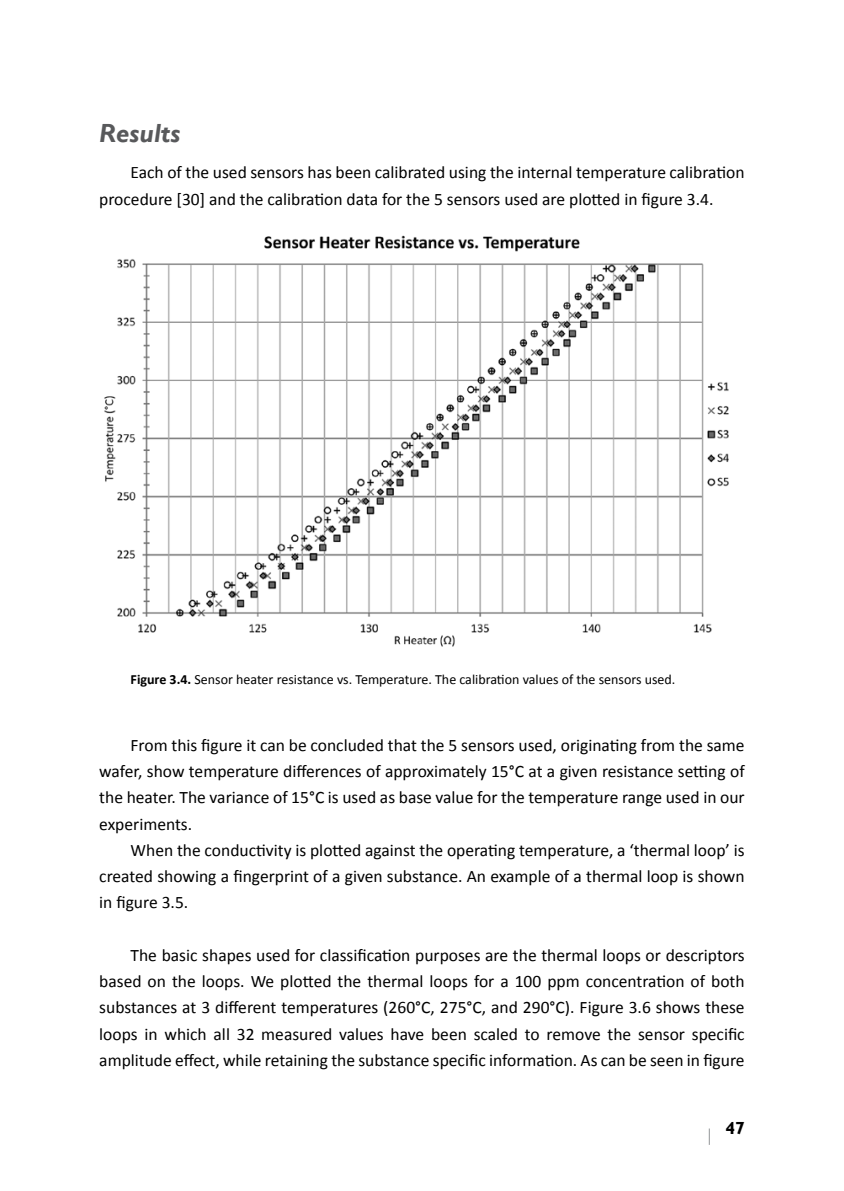
<style>
.page{position:relative;width:844px;height:1191px;background:#fff}
.page>*{position:absolute;margin:0;border:0;box-sizing:border-box;transform-origin:0 0}
.t1{font:italic 700 26.25px "Gill Sans";color:#58595b}
.t2{font:17.5px/26.2px "Calibri";color:#000;text-align:justify}
.t3{font:700 17.5px "Gill Sans";color:#000}
.t4{font:14px "Calibri";color:#000}
.s1{font-weight:700}
</style>
<div class="page">
<svg style="left:708px;top:1128px;width:1px;height:16px"></svg>
<img style="left:104px;top:235px;width:625px;height:411px">
<h1 class="t1" style="left:99px;top:118px;width:82px">Results</h1>
<p class="t2" style="left:99px;top:159px;width:646px;text-indent:31px">Each of the used sensors has been calibrated using the internal temperature calibration procedure [30] and the calibration data for the 5 sensors used are plotted in figure 3.4.</p>
<p class="t4" style="left:130px;top:670px;width:546px"><span class="s1">Figure 3.4.</span> Sensor heater resistance vs. Temperature. The calibration values of the sensors used.</p>
<p class="t2" style="left:99px;top:732px;width:646px;text-indent:31px">From this figure it can be concluded that the 5 sensors used, originating from the same wafer, show temperature differences of approximately 15°C at a given resistance setting of the heater. The variance of 15°C is used as base value for the temperature range used in our experiments.</p>
<p class="t2" style="left:99px;top:837px;width:646px;text-indent:31px">When the conductivity is plotted against the operating temperature, a ‘thermal loop’ is created showing a fingerprint of a given substance. An example of a thermal loop is shown in figure 3.5.</p>
<p class="t2" style="left:99px;top:942px;width:646px;text-indent:31px">The basic shapes used for classification purposes are the thermal loops or descriptors based on the loops. We plotted the thermal loops for a 100 ppm concentration of both substances at 3 different temperatures (260°C, 275°C, and 290°C). Figure 3.6 shows these loops in which all 32 measured values have been scaled to remove the sensor specific amplitude effect, while retaining the substance specific information. As can be seen in figure</p>
<p class="t3" style="left:725px;top:1118px;width:21px">47</p>
</div>
